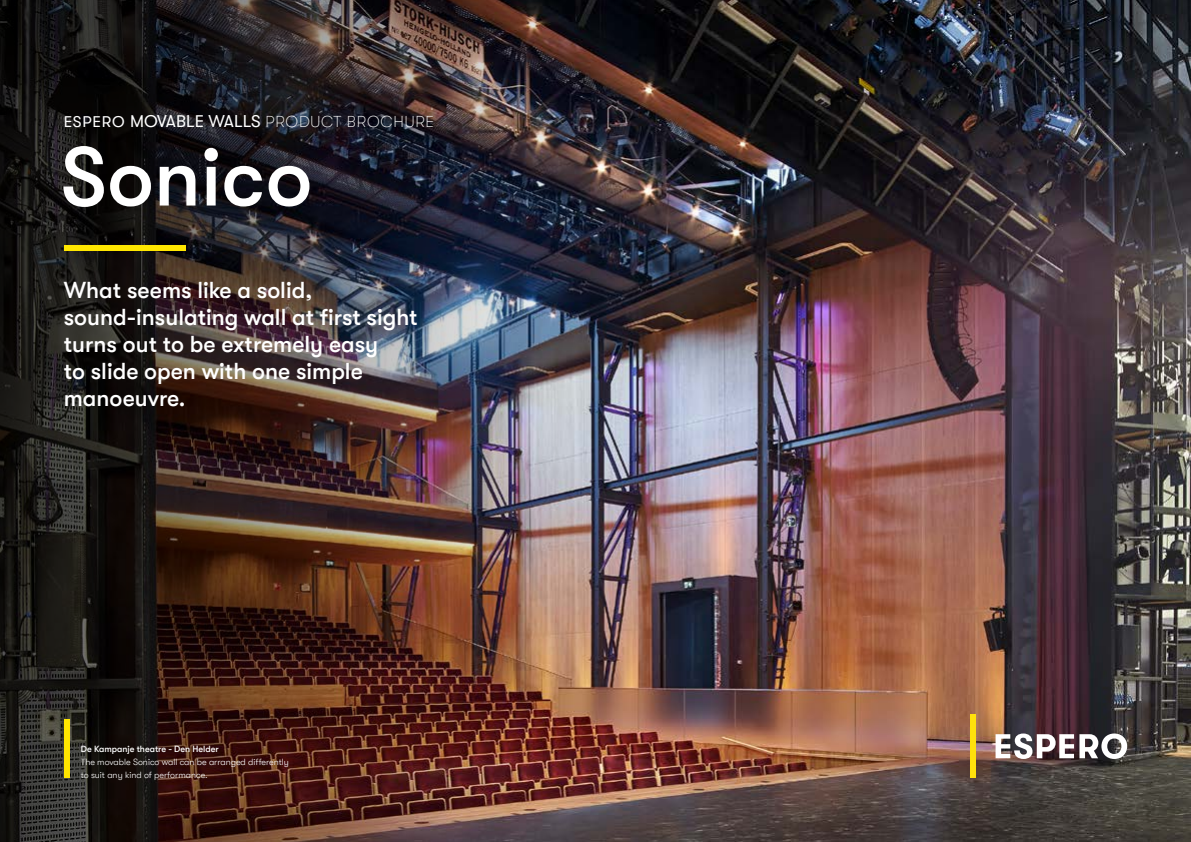
<style>
.page{position:relative;width:1191px;height:842px;background:#fff}
.page>*{position:absolute;margin:0;border:0;box-sizing:border-box;transform-origin:0 0}
.t1{font:500 83px "GT Walsheim Pro";color:#fff}
.t2{font:500 23px/27px "GT Walsheim Pro";color:#fff}
.t3{font:100 15.8px "GT Walsheim Pro";letter-spacing:.05em;color:#fff}
.t4{font:300 8.9px/12.9px "GT Walsheim Pro";color:#fff}
.t5{font:500 8.9px "GT Walsheim Pro";color:#fff}
.s1{font-weight:400}
.s2{font-weight:400;font-size:17.2px}
</style>
<div class="page">
<img style="left:0;top:0;width:1191px;height:842px">
<div style="left:64px;top:245px;width:122px;height:6px;background:#ffe600"></div>
<div style="left:64px;top:720px;width:5px;height:58px;background:#ffe600"></div>
<div style="left:970px;top:714px;width:5px;height:64px;background:#ffe10c"></div>
<svg style="left:995px;top:733px;width:132px;height:26px"></svg>
<p class="t3" style="left:64px;top:113px;width:372px"><span class="s1">ESPERO</span> <span class="s2">MOVABLE WALLS</span> PRODUCT BROCHURE</p>
<h1 class="t1" style="left:61px;top:130px;width:253px">Sonico</h1>
<p class="t2" style="left:64px;top:276px;width:355px">What seems like a solid, sound-insulating wall at first sight turns out to be extremely easy<br>to slide open with one simple manoeuvre.</p>
<p class="t5" style="left:81px;top:744px;width:139px">De Kampanje theatre - Den Helder</p>
<p class="t4" style="left:81px;top:756px;width:210px">The movable Sonico wall can be arranged differently to suit any kind of performance.</p>
</div>
